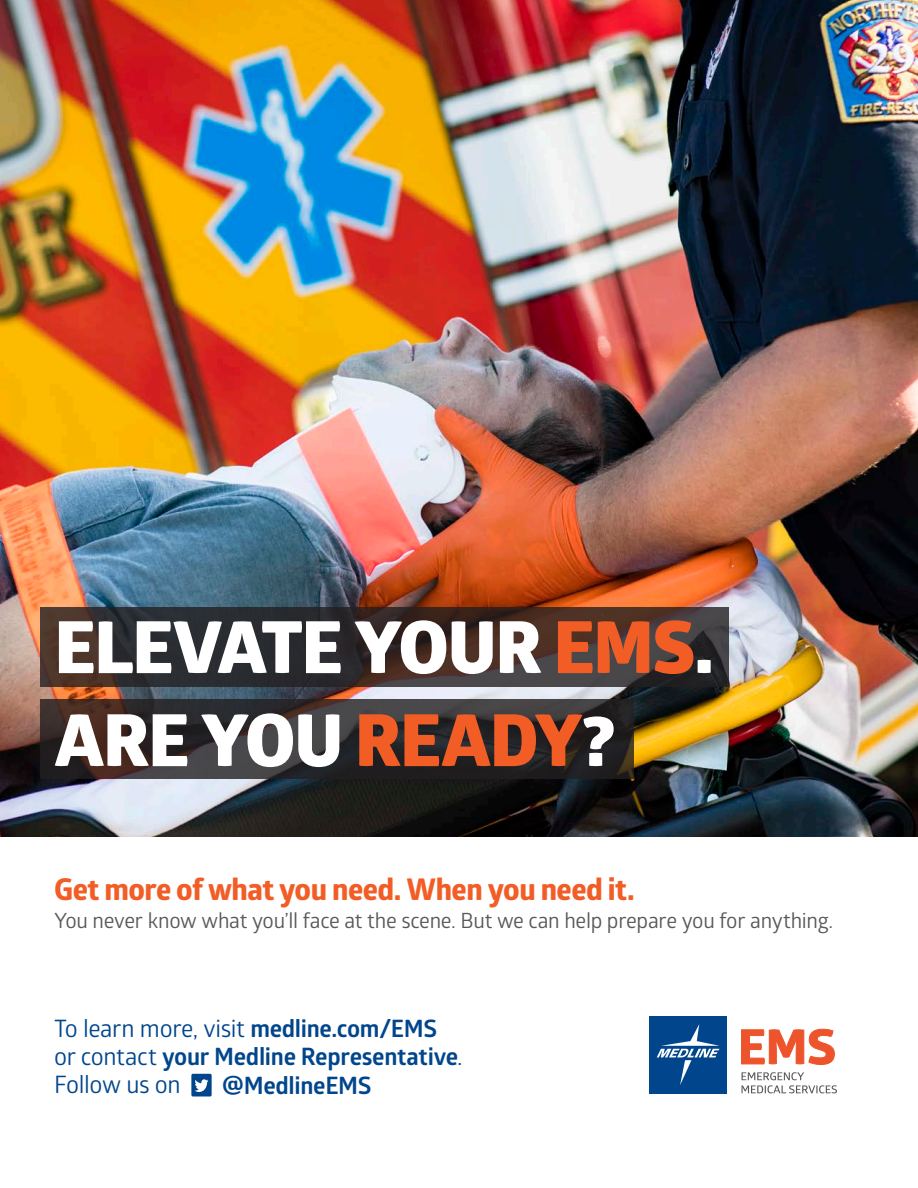
<style>
.page{position:relative;width:918px;height:1188px;background:#fff}
.page>*{position:absolute;margin:0;border:0;box-sizing:border-box;transform-origin:0 0}
.MEDLINE_-_Line_Listi{font:800 72px "Glober";letter-spacing:-.01em;color:#fff}
.MEDLINE_-_Sub-Headli{font:700 30px "Globerx";letter-spacing:-.015em;color:#f25d26}
.MEDLINE_-_Body{font:700 24px "Glober";letter-spacing:-.01em;color:#01468c}
.MEDLINE_-_Body-2{font:24px "Glober";letter-spacing:-.015em;color:#01468c}
.MEDLINE_-_Body-3{font:21px "Glober";letter-spacing:-.015em;color:#57585a}
.s1{color:#f25d26}
.s2{font-weight:700}
.s3{font-weight:400}
</style>
<div class="page">
<img style="left:0;top:0;width:918px;height:837px">
<svg style="left:40px;top:608px;width:689px;height:79px;background:#39302e"></svg>
<svg style="left:40px;top:700px;width:594px;height:79px;background:#312c2d"></svg>
<svg style="left:741px;top:1028px;width:94px;height:37px"></svg>
<svg style="left:742px;top:1072px;width:95px;height:21px"></svg>
<div style="left:650px;top:1016px;width:77px;height:78px;background:#01468c"></div>
<svg style="left:657px;top:1024px;width:63px;height:61px"></svg>
<div style="left:191px;top:1074px;width:21px;height:23px;background:#01468c;border-radius:2px"></div>
<svg style="left:195px;top:1079px;width:13px;height:13px"></svg>
<p class="MEDLINE_-_Line_Listi" style="left:55px;top:594px;width:661px">ELEVATE YOUR <span class="s1">EMS</span>.</p>
<p class="MEDLINE_-_Line_Listi" style="left:55px;top:687px;width:562px">ARE YOU <span class="s1">READY</span>?</p>
<p class="MEDLINE_-_Sub-Headli" style="left:54px;top:868px;width:582px">Get more of what you need. When you need it.</p>
<p class="MEDLINE_-_Body-3" style="left:54px;top:905px;width:781px">You never know what you’ll face at the scene. But we can help prepare you for anything.</p>
<p class="MEDLINE_-_Body-2" style="left:54px;top:1011px;width:385px">To learn more, visit <span class="s2">medline.com/EMS</span></p>
<p class="MEDLINE_-_Body" style="left:54px;top:1040px;width:410px"><span class="s3">or contact</span> your Medline Representative<span class="s3">.</span></p>
<p class="MEDLINE_-_Body-2" style="left:54px;top:1068px;width:128px">Follow us on</p>
<p class="MEDLINE_-_Body" style="left:222px;top:1068px;width:151px">@MedlineEMS</p>
</div>
